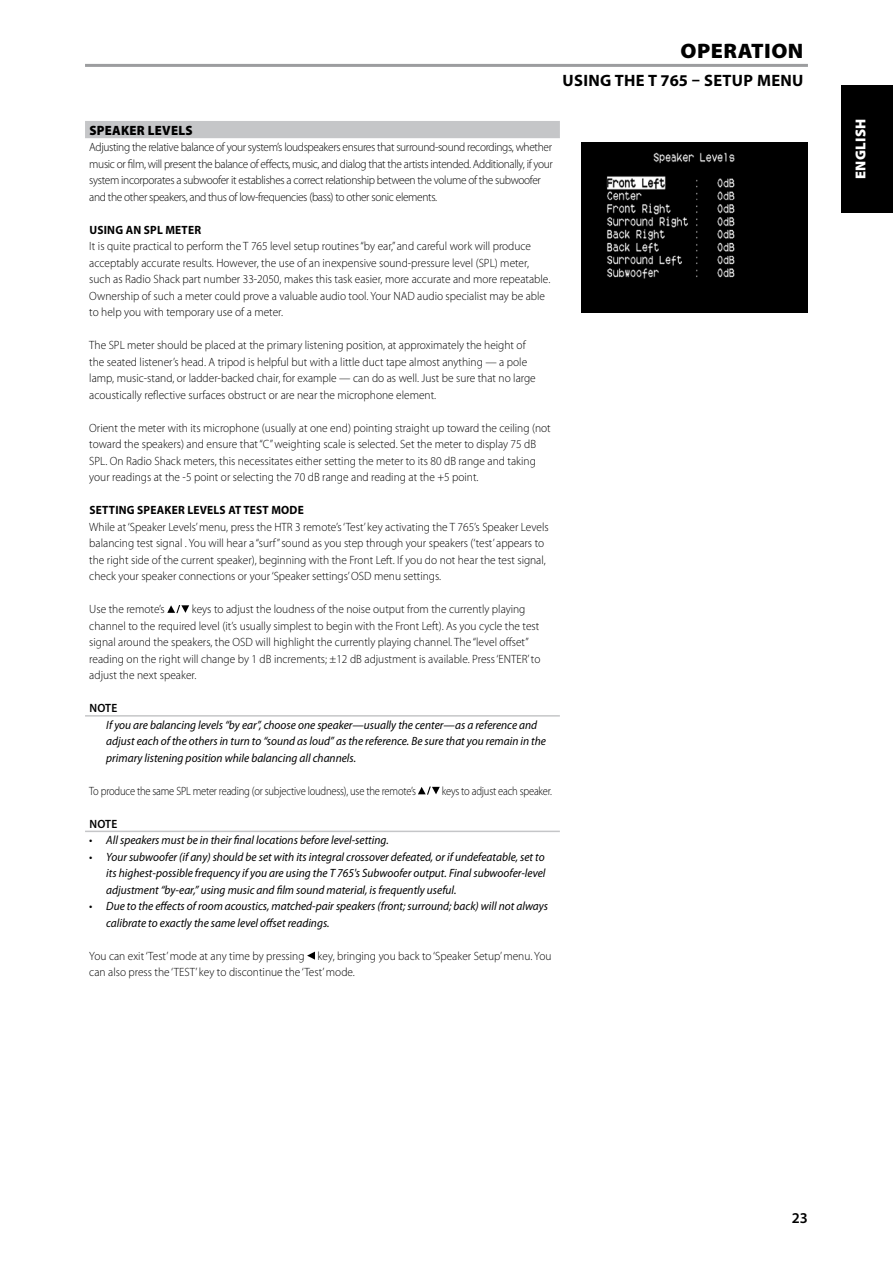
<style>
.page{position:relative;width:893px;height:1263px;background:#fff}
.page>*{position:absolute;margin:0;border:0;box-sizing:border-box;transform-origin:0 0}
.t1{font:900 21px "Myriad Pro";color:#000;scale:1.05 1}
.t2{font:700 16.5px "Myriad Pro";letter-spacing:.02em;color:#000}
.t3{font:600 15px "Myriad Pro";color:#000}
.t4{font:900 14.4px "Myriad Pro";letter-spacing:.02em;color:#fff}
.t5{font:900 13.5px "Myriad Pro";color:#000;scale:.95 1}
.t6{font:300 12px/16.5px "Myriad Pro";color:#000;scale:.95 1}
.t7{font:italic 12px/16.5px "Myriad Pro";color:#000;scale:.95 1}
.t8{font:300 12px/16.5px "Myriad Pro";letter-spacing:-.03em;color:#000;scale:.95 1}
.t9{font:300 12px "Myriad Pro";letter-spacing:-.02em;color:#000;scale:.88 1}
.t10{font:700 12px "Myriad Pro";letter-spacing:.02em;color:#000;scale:.95 1}
.t11{font:600 12px "Myriad Pro";color:#000;scale:.95 1}
</style>
<div class="page">
<div style="left:85px;top:121px;width:475px;height:17px;background:#c5c6c8"></div>
<hr style="left:85px;top:715px;width:475px;height:2px;background:#c5c6c8">
<hr style="left:85px;top:831px;width:475px;height:1px;background:#c5c6c8">
<svg style="left:167px;top:605px;width:22px;height:8px"></svg>
<svg style="left:418px;top:786px;width:22px;height:9px"></svg>
<svg style="left:307px;top:951px;width:8px;height:9px"></svg>
<hr style="left:85px;top:64px;width:723px;height:3px;background:#9c9d9f">
<img style="left:581px;top:143px;width:227px;height:170px">
<div style="left:842px;top:85px;width:51px;height:128px;background:#000"></div>
<h1 class="t1" style="left:681px;top:37px;width:14px">OPERATION</h1>
<h2 class="t2" style="left:563px;top:70px;width:242px">USING THE T 765 – SETUP MENU</h2>
<p class="t5" style="left:89px;top:121px;width:18px">SPEAKER</p>
<p class="t5" style="left:148px;top:121px;width:17px">LEVELS</p>
<p class="t8" style="left:89px;top:139px;width:489px">Adjusting the relative balance of your system’s loudspeakers ensures that surround-sound recordings, whether music or film, will present the balance of effects, music, and dialog that the artists intended. Additionally, if your system incorporates a subwoofer it establishes a correct relationship between the volume of the subwoofer and the other speakers, and thus of low-frequencies (bass) to other sonic elements.</p>
<p class="t10" style="left:89px;top:222px;width:16px">USINGAN</p>
<p class="t10" style="left:144px;top:222px;width:41px">SPL METER</p>
<p class="t6" style="left:89px;top:238px;width:487px">It is quite practical to perform the T 765 level setup routines “by ear,” and careful work will produce acceptably accurate results. However, the use of an inexpensive sound-pressure level (SPL) meter, such as Radio Shack part number 33-2050, makes this task easier, more accurate and more repeatable.<br>Ownership of such a meter could prove a valuable audio tool. Your NAD audio specialist may be able to help you with temporary use of a meter.</p>
<p class="t6" style="left:89px;top:337px;width:472px">The SPL meter should be placed at the primary listening position, at approximately the height of the seated listener’s head. A tripod is helpful but with a little duct tape almost anything — a pole lamp, music-stand, or ladder-backed chair, for example — can do as well. Just be sure that no large acoustically reflective surfaces obstruct or are near the microphone element.</p>
<p class="t6" style="left:89px;top:419px;width:487px">Orient the meter with its microphone (usually at one end) pointing straight up toward the ceiling (not toward the speakers) and ensure that “C” weighting scale is selected. Set the meter to display 75 dB SPL. On Radio Shack meters, this necessitates either setting the meter to its 80 dB range and taking your readings at the -5 point or selecting the 70 dB range and reading at the +5 point.</p>
<p class="t10" style="left:89px;top:502px;width:14px">SETTING</p>
<p class="t10" style="left:137px;top:502px;width:14px">SPEAKER</p>
<p class="t10" style="left:187px;top:502px;width:13px">LEVELSAT</p>
<p class="t10" style="left:243px;top:502px;width:36px">TEST MODE</p>
<p class="t6" style="left:89px;top:518px;width:485px">While at ‘Speaker Levels’ menu, press the HTR 3 remote’s ‘Test’ key activating the T 765’s Speaker Levels balancing test signal . You will hear a “surf” sound as you step through your speakers (‘test’ appears to the right side of the current speaker), beginning with the Front Left. If you do not hear the test signal, check your speaker connections or your ‘Speaker settings’ OSD menu settings.</p>
<p class="t6" style="left:89px;top:601px;width:81px">Use the remote’s</p>
<p class="t6" style="left:89px;top:601px;width:476px;text-indent:102px">keys to adjust the loudness of the noise output from the currently playing channel to the required level (it’s usually simplest to begin with the Front Left). As you cycle the test signal around the speakers, the OSD will highlight the currently playing channel. The “level offset” reading on the right will change by 1 dB increments; ±12 dB adjustment is available. Press ‘ENTER’ to adjust the next speaker.</p>
<p class="t11" style="left:89px;top:700px;width:17px">NOTE</p>
<p class="t7" style="left:106px;top:716px;width:464px">If you are balancing levels “by ear”, choose one speaker—usually the center—as a reference and adjust each of the others in turn to “sound as loud” as the reference. Be sure that you remain in the primary listening position while balancing all channels.</p>
<p class="t9" style="left:89px;top:783px;width:373px">To produce the same SPL meter reading (or subjective loudness), use the remote’s</p>
<p class="t9" style="left:442px;top:783px;width:127px">keys to adjust each speaker.</p>
<p class="t11" style="left:89px;top:816px;width:17px">NOTE</p>
<p class="t7" style="left:89px;top:832px;width:317px">• All speakers must be in their final locations before level-setting.</p>
<p class="t7" style="left:106px;top:848px;width:464px;text-align:justify;text-indent:-17px">• Your subwoofer (if any) should be set with its integral crossover defeated, or if undefeatable, set to its highest-possible frequency if you are using the T 765's Subwoofer output. Final subwoofer-level adjustment “by-ear,” using music and film sound material, is frequently useful.</p>
<p class="t7" style="left:106px;top:898px;width:467px;text-indent:-17px">• Due to the effects of room acoustics, matched-pair speakers (front; surround; back) will not always calibrate to exactly the same level offset readings.</p>
<p class="t6" style="left:89px;top:947px;width:488px">You can exit ‘Test’ mode at any time by pressing key, bringing you back to ‘Speaker Setup’ menu. You can also press the ‘TEST’ key to discontinue the ‘Test’ mode.</p>
<p class="t4" style="left:851px;top:179px;width:62px;rotate:-90deg">ENGLISH</p>
<p class="t3" style="left:792px;top:1208px;width:9px">23</p>
</div>
